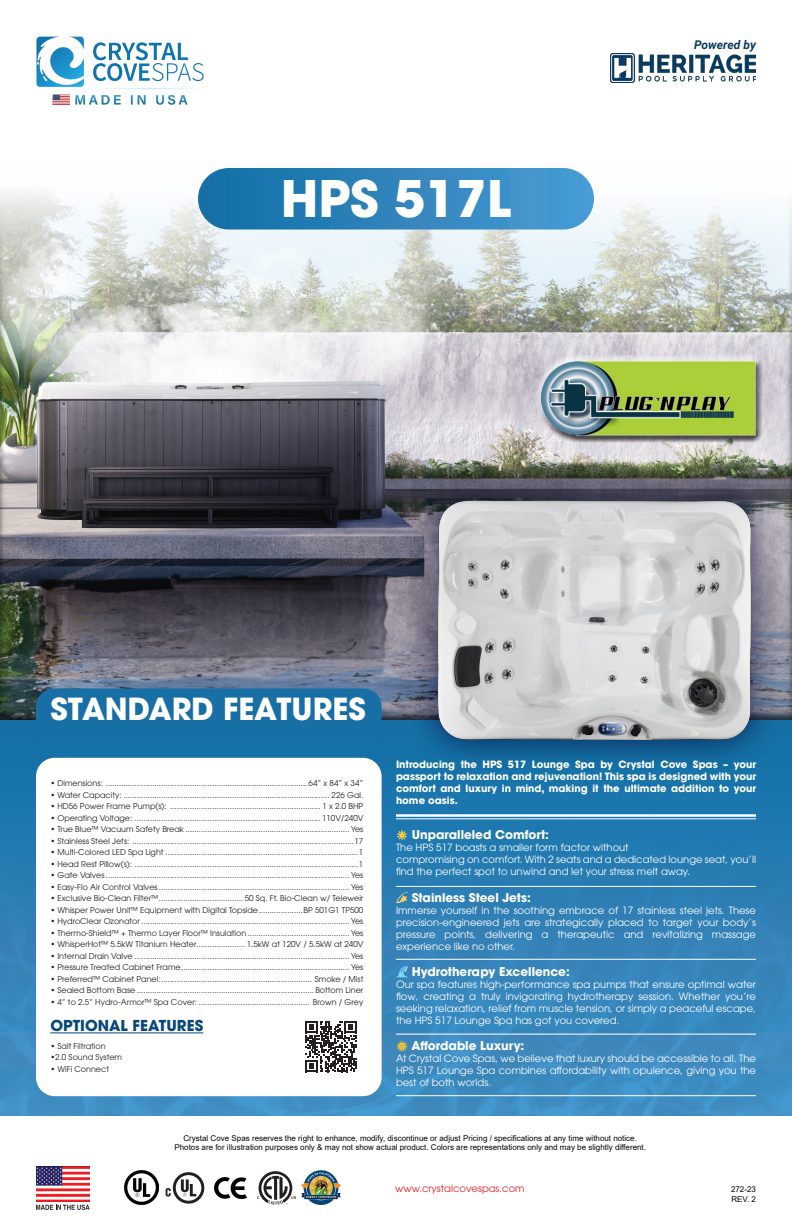
<style>
.page{position:relative;width:792px;height:1224px;background:#fff}
.page>*{position:absolute;margin:0;border:0;box-sizing:border-box;transform-origin:0 0}
.t1{font:700 50px "ITC Avant Garde Pro";color:#fdfeff}
.t2{font:700 30.2px "ITC Avant Garde Pro";color:#fff}
.t3{font:700 15px "ITC Avant Garde Pro";color:#09487b}
.t4{font:700 12px "ITC Avant Garde Pro";color:#fff}
.t5{font:italic 700 12px "Roboto";color:#083c5f}
.t6{font:10px/12px "ITC Avant Garde Pro";color:#fff;text-align:justify}
.t7{font:700 10px/12px "ITC Avant Garde Pro";color:#fff;text-align:justify}
.t8{font:10px "ITC Avant Garde Pro";color:#ee1d23}
.t9{font:8px "ITC Avant Garde Pro";color:#231f20}
.t10{font:8px/9.6px "Arial";color:#040503;text-align:center}
</style>
<div class="page">
<div style="left:0;top:0;width:792px;height:721px;background:#231f20;opacity:.75"></div>
<div style="left:36px;top:688px;width:346px;height:62px;background:#176fa5"></div>
<div style="left:198px;top:168px;width:396px;height:62px;background:linear-gradient(to right,#136ea4,#4c9cd5);border-radius:31px"></div>
<img style="left:0;top:750px;width:792px;height:366px">
<div style="left:404px;top:467px;width:381px;height:306px;background:#00002d;opacity:.75"></div>
<img style="left:432px;top:497px;width:324px;height:246px">
<div style="left:36px;top:758px;width:346px;height:338px;background:#fff;border-radius:19px"></div>
<hr style="left:50px;top:1033px;width:153px;height:1px;background:#09487b">
<hr style="left:396px;top:886px;width:360px;height:1px;background:#fff">
<hr style="left:396px;top:1034px;width:360px;height:1px;background:#fff">
<hr style="left:396px;top:959px;width:360px;height:1px;background:#fff">
<hr style="left:396px;top:1095px;width:360px;height:1px;background:#fff">
<svg style="left:305px;top:1021px;width:52px;height:51px"></svg>
<hr style="left:396px;top:814px;width:360px;height:3px;background:#fff">
<hr style="left:396px;top:818px;width:360px;height:1px;background:#fff">
<img style="left:124px;top:1170px;width:34px;height:35px">
<svg style="left:166px;top:1172px;width:38px;height:32px"></svg>
<img style="left:215px;top:1177px;width:31px;height:21px">
<svg style="left:257px;top:1171px;width:39px;height:34px"></svg>
<img style="left:36px;top:1166px;width:53px;height:35px">
<svg style="left:36px;top:1205px;width:54px;height:5px"></svg>
<img style="left:301px;top:1171px;width:39px;height:34px">
<div style="left:535px;top:355px;width:226px;height:64px;background:#fff;opacity:.75"></div>
<div style="left:541px;top:357px;width:222px;height:86px;background:#231f20;opacity:.75"></div>
<img style="left:542px;top:362px;width:214px;height:74px">
<img style="left:21px;top:21px;width:198px;height:83px">
<img style="left:611px;top:53px;width:145px;height:29px">
<svg style="left:396px;top:829px;width:12px;height:12px"></svg>
<svg style="left:395px;top:891px;width:14px;height:13px"></svg>
<svg style="left:396px;top:966px;width:12px;height:12px"></svg>
<svg style="left:396px;top:1041px;width:12px;height:11px"></svg>
<p class="t1" style="left:281px;top:165px;width:232px">HPS 517L</p>
<p class="t5" style="left:694px;top:36px;width:63px">Powered by</p>
<p class="t2" style="left:50px;top:689px;width:317px">STANDARD FEATURES</p>
<p class="t9" style="left:50px;top:779px;width:315px">• Dimensions: ........................................................................................... 64” x 84” x 34”</p>
<p class="t9" style="left:50px;top:790px;width:315px">• Water Capacity: ............................................................................................. 226 Gal.</p>
<p class="t9" style="left:50px;top:802px;width:315px">• HD56 Power Frame Pump(s): .................................................................... 1 x 2.0 BHP</p>
<p class="t9" style="left:50px;top:813px;width:315px">• Operating Voltage: .................................................................................... 110V/240V</p>
<p class="t9" style="left:50px;top:825px;width:315px">• True Blue™ Vacuum Safety Break .......................................................................... Yes</p>
<p class="t9" style="left:50px;top:836px;width:315px">• Stainless Steel Jets: ....................................................................................................17</p>
<p class="t9" style="left:50px;top:848px;width:315px">• Multi-Colored LED Spa Light .......................................................................................1</p>
<p class="t9" style="left:50px;top:859px;width:315px">• Head Rest Pillow(s): .....................................................................................................1</p>
<p class="t9" style="left:50px;top:871px;width:315px">• Gate Valves.............................................................................................................. Yes</p>
<p class="t9" style="left:50px;top:882px;width:315px">• Easy-Flo Air Control Valves ...................................................................................... Yes</p>
<p class="t9" style="left:50px;top:894px;width:315px">• Exclusive Bio-Clean Filter™...................................... 50 Sq. Ft. Bio-Clean w/ Teleweir</p>
<p class="t9" style="left:50px;top:905px;width:315px">• Whisper Power Unit™ Equipment with Digital Topside....................BP 501G1 TP500</p>
<p class="t9" style="left:50px;top:917px;width:315px">• HydroClear Ozonator .............................................................................................. Yes</p>
<p class="t9" style="left:50px;top:928px;width:315px">• Thermo-Shield™ + Thermo Layer Floor™ Insulation .............................................. Yes</p>
<p class="t9" style="left:50px;top:940px;width:315px">• WhisperHot™ 5.5kW Titanium Heater...................... 1.5kW at 120V / 5.5kW at 240V</p>
<p class="t9" style="left:50px;top:951px;width:315px">• Internal Drain Valve ................................................................................................. Yes</p>
<p class="t9" style="left:50px;top:963px;width:315px">• Pressure Treated Cabinet Frame............................................................................ Yes</p>
<p class="t9" style="left:50px;top:974px;width:315px">• Preferred™ Cabinet Panel:.................................................................... Smoke / Mist</p>
<p class="t9" style="left:50px;top:986px;width:315px">• Sealed Bottom Base ................................................................................ Bottom Liner</p>
<p class="t9" style="left:50px;top:997px;width:314px">• 4” to 2.5” Hydro-Armor™ Spa Cover: .................................................. Brown / Grey</p>
<p class="t3" style="left:50px;top:1016px;width:154px">OPTIONAL FEATURES</p>
<p class="t9" style="left:50px;top:1041px;width:57px">• Salt Filtration</p>
<p class="t9" style="left:50px;top:1053px;width:73px">•2.0 Sound System</p>
<p class="t9" style="left:50px;top:1064px;width:60px">• WiFi Connect</p>
<p class="t7" style="left:396px;top:759px;width:362px">Introducing the HPS 517 Lounge Spa by Crystal Cove Spas – your passport to relaxation and rejuvenation! This spa is designed with your comfort and luxury in mind, making it the ultimate addition to your home oasis.</p>
<p class="t4" style="left:412px;top:827px;width:139px">Unparalleled Comfort:</p>
<p class="t6" style="left:396px;top:842px;width:234px">The HPS 517 boasts a smaller form factor without</p>
<p class="t6" style="left:396px;top:854px;width:362px">compromising on comfort. With 2 seats and a dedicated lounge seat, you’ll find the perfect spot to unwind and let your stress melt away.</p>
<p class="t4" style="left:412px;top:889px;width:121px">Stainless Steel Jets:</p>
<p class="t6" style="left:396px;top:904px;width:362px">Immerse yourself in the soothing embrace of 17 stainless steel jets. These precision-engineered jets are strategically placed to target your body’s pressure points, delivering a therapeutic and revitalizing massage experience like no other.</p>
<p class="t4" style="left:412px;top:964px;width:160px">Hydrotherapy Excellence:</p>
<p class="t6" style="left:396px;top:978px;width:362px">Our spa features high-performance spa pumps that ensure optimal water flow, creating a truly invigorating hydrotherapy session. Whether you’re seeking relaxation, relief from muscle tension, or simply a peaceful escape, the HPS 517 Lounge Spa has got you covered.</p>
<p class="t4" style="left:411px;top:1038px;width:114px">Affordable Luxury:</p>
<p class="t6" style="left:396px;top:1053px;width:362px">At Crystal Cove Spas, we believe that luxury should be accessible to all. The HPS 517 Lounge Spa combines affordability with opulence, giving you the best of both worlds.</p>
<p class="t10" style="left:174px;top:1133px;width:473px">Crystal Cove Spas reserves the right to enhance, modify, discontinue or adjust Pricing / specifications at any time without notice.<br>Photos are for illustration purposes only &amp; may not show actual product. Colors are representations only and may be slightly different.</p>
<p class="t8" style="left:395px;top:1182px;width:131px">www.crystalcovespas.com</p>
<p class="t10" style="left:731px;top:1185px;width:26px">272-23</p>
<p class="t10" style="left:731px;top:1194px;width:26px">REV. 2</p>
</div>
